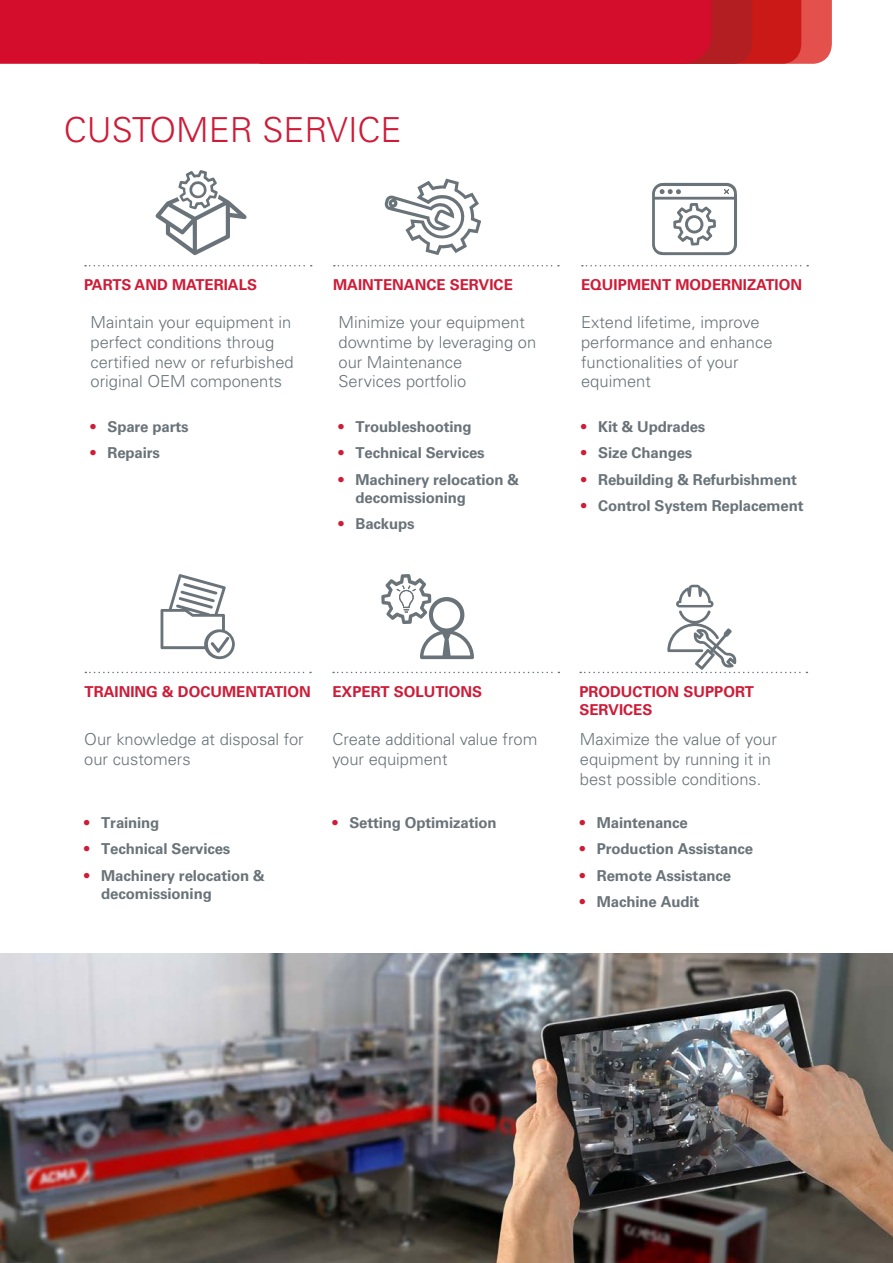
<style>
.page{position:relative;width:893px;height:1263px;background:#fff}
.page>*{position:absolute;margin:0;border:0;box-sizing:border-box;transform-origin:0 0}
.e_-_titolo{font:300 34.5px "Univers LT Std";color:#ce1c38}
.e_-_testo{font:300 16.5px/19.8px "Univers LT Std";color:#697379}
.t1{font:700 15px/18px "Univers LT Std";letter-spacing:-.01em;color:#697379}
.e_-_titolo_3liv{font:700 15px/18px "Univers LT Std";color:#ce1c38}
.s1{color:#ce1c38}
</style>
<div class="page">
<img style="left:0;top:953px;width:893px;height:310px">
<svg style="left:155px;top:170px;width:92px;height:85px"></svg>
<svg style="left:161px;top:574px;width:74px;height:85px"></svg>
<svg style="left:381px;top:574px;width:93px;height:85px"></svg>
<svg style="left:652px;top:183px;width:85px;height:72px"></svg>
<svg style="left:384px;top:179px;width:97px;height:76px"></svg>
<svg style="left:334px;top:265px;width:225px;height:1px"></svg>
<svg style="left:85px;top:265px;width:227px;height:1px"></svg>
<svg style="left:582px;top:265px;width:226px;height:1px"></svg>
<svg style="left:85px;top:672px;width:226px;height:1px"></svg>
<svg style="left:333px;top:672px;width:226px;height:1px"></svg>
<svg style="left:580px;top:585px;width:227px;height:88px"></svg>
<svg style="left:711px;top:0;width:121px;height:64px;background:#ca2b2b"></svg>
<div style="left:0;top:0;width:711px;height:64px;background:#d30d2b"></div>
<p class="e_-_titolo" style="left:64px;top:109px;width:339px">CUSTOMER SERVICE</p>
<p class="e_-_titolo_3liv" style="left:84px;top:276px;width:174px">PARTS AND MATERIALS</p>
<p class="e_-_titolo_3liv" style="left:333px;top:276px;width:181px">MAINTENANCE SERVICE</p>
<p class="e_-_titolo_3liv" style="left:581px;top:276px;width:222px">EQUIPMENT MODERNIZATION</p>
<p class="e_-_testo" style="left:91px;top:312px;width:205px">Maintain your equipment in perfect conditions throug certified new or refurbished original OEM components</p>
<p class="t1" style="left:91px;top:418px;width:100px"><span class="s1">•</span> Spare parts</p>
<p class="t1" style="left:91px;top:444px;width:71px"><span class="s1">•</span> Repairs</p>
<p class="e_-_testo" style="left:339px;top:312px;width:199px">Minimize your equipment downtime by leveraging on our Maintenance<br>Services portfolio</p>
<p class="t1" style="left:339px;top:418px;width:135px"><span class="s1">•</span> Troubleshooting</p>
<p class="t1" style="left:339px;top:444px;width:148px"><span class="s1">•</span> Technical Services</p>
<p class="t1" style="left:356px;top:471px;width:165px;text-indent:-17px"><span class="s1">•</span> Machinery relocation &amp; decomissioning</p>
<p class="t1" style="left:339px;top:515px;width:78px"><span class="s1">•</span> Backups</p>
<p class="e_-_testo" style="left:581px;top:312px;width:193px">Extend lifetime, improve performance and enhance functionalities of your equiment</p>
<p class="t1" style="left:581px;top:418px;width:126px"><span class="s1">•</span> Kit &amp; Updrades</p>
<p class="t1" style="left:581px;top:444px;width:113px"><span class="s1">•</span> Size Changes</p>
<p class="t1" style="left:581px;top:471px;width:217px"><span class="s1">•</span> Rebuilding &amp; Refurbishment</p>
<p class="t1" style="left:581px;top:497px;width:224px"><span class="s1">•</span> Control System Replacement</p>
<p class="e_-_titolo_3liv" style="left:85px;top:682px;width:228px">TRAINING &amp; DOCUMENTATION</p>
<p class="e_-_titolo_3liv" style="left:332px;top:682px;width:151px">EXPERT SOLUTIONS</p>
<p class="e_-_titolo_3liv" style="left:579px;top:682px;width:176px">PRODUCTION SUPPORT<br>SERVICES</p>
<p class="e_-_testo" style="left:84px;top:729px;width:221px">Our knowledge at disposal for our customers</p>
<p class="t1" style="left:84px;top:814px;width:77px"><span class="s1">•</span> Training</p>
<p class="t1" style="left:84px;top:840px;width:148px"><span class="s1">•</span> Technical Services</p>
<p class="t1" style="left:101px;top:867px;width:165px;text-indent:-17px"><span class="s1">•</span> Machinery relocation &amp; decomissioning</p>
<p class="e_-_testo" style="left:332px;top:729px;width:207px">Create additional value from your equipment</p>
<p class="t1" style="left:332px;top:814px;width:166px"><span class="s1">•</span> Setting Optimization</p>
<p class="e_-_testo" style="left:580px;top:729px;width:199px">Maximize the value of your equipment by running it in best possible conditions.</p>
<p class="t1" style="left:580px;top:814px;width:110px"><span class="s1">•</span> Maintenance</p>
<p class="t1" style="left:580px;top:840px;width:175px"><span class="s1">•</span> Production Assistance</p>
<p class="t1" style="left:580px;top:867px;width:153px"><span class="s1">•</span> Remote Assistance</p>
<p class="t1" style="left:580px;top:893px;width:121px"><span class="s1">•</span> Machine Audit</p>
</div>
